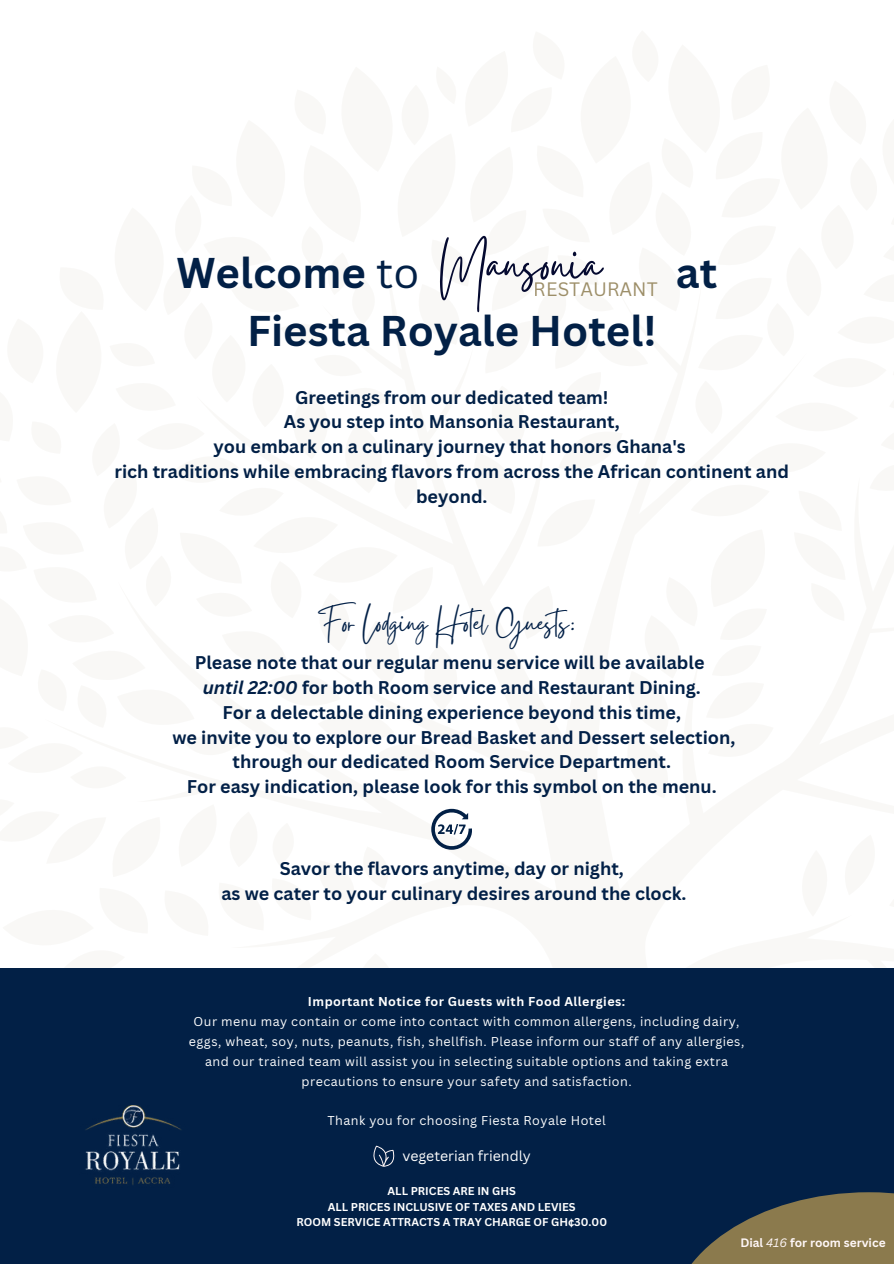
<style>
.page{position:relative;width:894px;height:1264px;background:#fff}
.page>*{position:absolute;margin:0;border:0;box-sizing:border-box;transform-origin:0 0}
.t1{font:61.5px "Gistesy";color:#050a30}
.t2{font:700 41.85px "Canva Sans";color:#022046}
.t3{font:34.35px "Gistesy";color:#022047}
.t4{font:18.9px "Canva Sans";color:#8b7a4d}
.t5{font:700 18px/24.8px "Canva Sans";color:#022047;text-align:center}
.t6{font:700 18px/24.8px "Canva Sans";color:#022046;text-align:center}
.t7{font:14.1px "Canva Sans";color:#fff}
.t8{font:12.45px/19.8px "Canva Sans";letter-spacing:.035em;color:#fff;text-align:center}
.t9{font:700 12.45px "Canva Sans";letter-spacing:.035em;color:#fff}
.t10{font:700 11.85px "Canva Sans";color:#fff7f7}
.t11{font:700 11.1px/15.5px "Canva Sans";color:#fff;text-align:center}
.s1{font-weight:400}
.s2{font-style:italic}
.s3{font-weight:400;font-style:italic}
</style>
<div class="page">
<div style="left:0;top:968px;width:893px;height:295px;background:#022046"></div>
<img style="left:85px;top:1105px;width:96px;height:80px">
<svg style="left:692px;top:1192px;width:201px;height:71px;fill:#8b7a4d"></svg>
<svg style="left:373px;top:1145px;width:21px;height:21px"></svg>
<h1 class="t1" style="left:439px;top:221px;width:164px">Mansonia</h1>
<h2 class="t2" style="left:176px;top:248px;width:244px">Welcome <span class="s1">to</span></h2>
<h2 class="t2" style="left:675px;top:248px;width:43px">at</h2>
<h2 class="t2" style="left:247px;top:306px;width:411px">Fiesta Royale Hotel!</h2>
<p class="t6" style="left:114px;top:385px;width:676px">Greetings from our dedicated team!<br>As you step into Mansonia Restaurant,<br>you embark on a culinary journey that honors Ghana's<br>rich traditions while embracing flavors from across the African continent and beyond.</p>
<p class="t4" style="left:533px;top:278px;width:125px">RESTAURANT</p>
<h3 class="t3" style="left:318px;top:599px;width:260px">For Lodging Hotel Guests:</h3>
<p class="t5" style="left:172px;top:650px;width:564px">Please note that our regular menu service will be available<br><span class="s2">until 22:00</span> for both Room service and Restaurant Dining.<br>For a delectable dining experience beyond this time,<br>we invite you to explore our Bread Basket and Dessert selection, through our dedicated Room Service Department.<br>For easy indication, please look for this symbol on the menu.</p>
<p class="t5" style="left:221px;top:856px;width:466px">Savor the flavors anytime, day or night,<br>as we cater to your culinary desires around the clock.</p>
<p class="t9" style="left:308px;top:994px;width:319px">Important Notice for Guests with Food Allergies:</p>
<p class="t8" style="left:189px;top:1011px;width:556px">Our menu may contain or come into contact with common allergens, including dairy, eggs, wheat, soy, nuts, peanuts, fish, shellfish. Please inform our staff of any allergies, and our trained team will assist you in selecting suitable options and taking extra precautions to ensure your safety and satisfaction.</p>
<p class="t8" style="left:327px;top:1110px;width:280px">Thank you for choosing Fiesta Royale Hotel</p>
<p class="t7" style="left:402px;top:1147px;width:130px">vegeterian friendly</p>
<p class="t11" style="left:328px;top:1183px;width:249px">ALL PRICES ARE IN GHS<br>ALL PRICES INCLUSIVE OF TAXES AND LEVIES</p>
<p class="t11" style="left:296px;top:1214px;width:312px">ROOM SERVICE ATTRACTS A TRAY CHARGE OF GH¢30.00</p>
<p class="t10" style="left:740px;top:1235px;width:147px">Dial <span class="s3">416</span> for room service</p>
</div>
